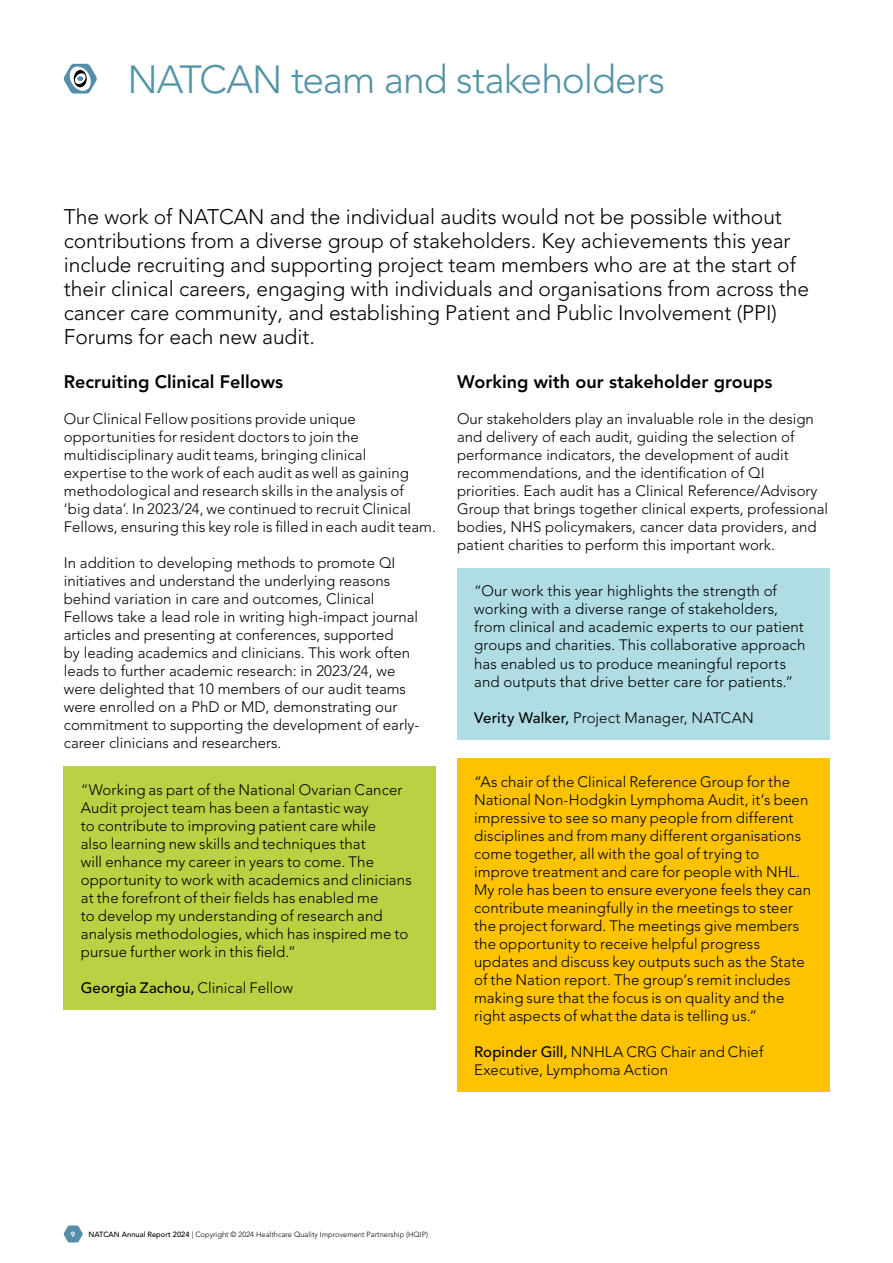
<style>
.page{position:relative;width:893px;height:1263px;background:#fff}
.page>*{position:absolute;margin:0;border:0;box-sizing:border-box;transform-origin:0 0}
.t1{font:300 39px "Avenir LT Pro";letter-spacing:-.025em;color:#5394a7}
.t2{font:300 21px/24px "Avenir LT Pro";letter-spacing:-.005em;color:#000}
.t3{font:800 18px "Avenir LT Pro";color:#000}
.t4{font:300 15px/18px "Avenir LT Pro";color:#000}
.t5{font:500 15px "Avenir LT Pro";letter-spacing:.01em;color:#000}
.t6{font:300 7.5px "Avenir LT Pro";color:#000}
.t7{font:800 7.5px "Avenir LT Pro";color:#fff}
.s1{font-weight:300}
.s2{font-weight:500}
</style>
<div class="page">
<svg style="left:64px;top:1225px;width:19px;height:17px"></svg>
<svg style="left:64px;top:64px;width:33px;height:30px"></svg>
<div style="left:64px;top:766px;width:372px;height:243px;background:#bbd143"></div>
<div style="left:457px;top:568px;width:372px;height:171px;background:#b0dde3"></div>
<div style="left:457px;top:759px;width:372px;height:333px;background:#fdc300"></div>
<h1 class="t1" style="left:128px;top:57px;width:539px">NATCAN team and stakeholders</h1>
<p class="t2" style="left:64px;top:204px;width:747px">The work of NATCAN and the individual audits would not be possible without contributions from a diverse group of stakeholders. Key achievements this year include recruiting and supporting project team members who are at the start of their clinical careers, engaging with individuals and organisations from across the cancer care community, and establishing Patient and Public Involvement (PPI)<br>Forums for each new audit.</p>
<p class="t3" style="left:64px;top:371px;width:221px">Recruiting Clinical Fellows</p>
<p class="t4" style="left:64px;top:410px;width:374px">Our Clinical Fellow positions provide unique opportunities for resident doctors to join the multidisciplinary audit teams, bringing clinical<br>expertise to the work of each audit as well as gaining methodological and research skills in the analysis of<br>‘big data’. In 2023/24, we continued to recruit Clinical Fellows, ensuring this key role is filled in each audit team.</p>
<p class="t4" style="left:64px;top:554px;width:357px">In addition to developing methods to promote QI initiatives and understand the underlying reasons behind variation in care and outcomes, Clinical Fellows take a lead role in writing high-impact journal articles and presenting at conferences, supported<br>by leading academics and clinicians. This work often leads to further academic research: in 2023/24, we were delighted that 10 members of our audit teams were enrolled on a PhD or MD, demonstrating our commitment to supporting the development of early&shy;career clinicians and researchers.</p>
<p class="t4" style="left:81px;top:780px;width:332px">“Working as part of the National Ovarian Cancer Audit project team has been a fantastic way<br>to contribute to improving patient care while<br>also learning new skills and techniques that<br>will enhance my career in years to come. The opportunity to work with academics and clinicians at the forefront of their fields has enabled me<br>to develop my understanding of research and analysis methodologies, which has inspired me to pursue further work in this field.”</p>
<p class="t5" style="left:81px;top:978px;width:214px">Georgia Zachou, <span class="s1">Clinical Fellow</span></p>
<p class="t3" style="left:457px;top:371px;width:317px">Working with our stakeholder groups</p>
<p class="t4" style="left:457px;top:410px;width:372px">Our stakeholders play an invaluable role in the design and delivery of each audit, guiding the selection of performance indicators, the development of audit recommendations, and the identification of QI priorities. Each audit has a Clinical Reference/Advisory Group that brings together clinical experts, professional bodies, NHS policymakers, cancer data providers, and patient charities to perform this important work.</p>
<p class="t4" style="left:474px;top:582px;width:333px">“Our work this year highlights the strength of working with a diverse range of stakeholders, from clinical and academic experts to our patient groups and charities. This collaborative approach has enabled us to produce meaningful reports and outputs that drive better care for patients.”</p>
<p class="t4" style="left:474px;top:708px;width:281px"><span class="s2">Verity Walker,</span> Project Manager, NATCAN</p>
<p class="t4" style="left:474px;top:773px;width:338px">“As chair of the Clinical Reference Group for the National Non-Hodgkin Lymphoma Audit, it’s been impressive to see so many people from different disciplines and from many different organisations come together, all with the goal of trying to improve treatment and care for people with NHL.<br>My role has been to ensure everyone feels they can contribute meaningfully in the meetings to steer the project forward. The meetings give members the opportunity to receive helpful progress updates and discuss key outputs such as the State of the Nation report. The group’s remit includes making sure that the focus is on quality and the right aspects of what the data is telling us.”</p>
<p class="t4" style="left:474px;top:1043px;width:291px"><span class="s2">Ropinder Gill,</span> NNHLA CRG Chair and Chief<br>Executive, Lymphoma Action</p>
<p class="t7" style="left:71px;top:1230px;width:6px">9</p>
<p class="t6" style="left:89px;top:1230px;width:341px"><span class="s2">NATCAN Annual Report 2024</span> | Copyright © 2024 Healthcare Quality Improvement Partnership (HQIP)</p>
</div>
